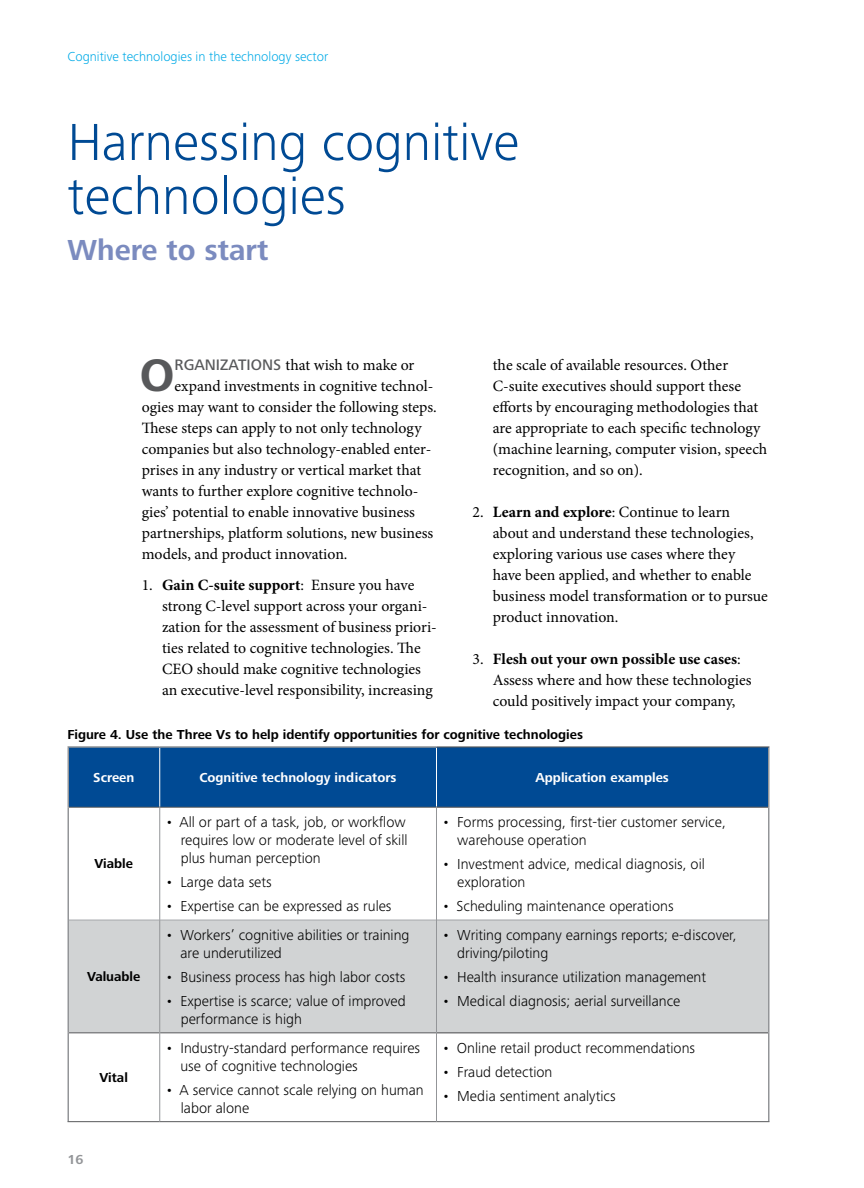
<style>
.page{position:relative;width:864px;height:1188px;background:#fff}
.page>*{position:absolute;margin:0;border:0;box-sizing:border-box;transform-origin:0 0}
.t1{font:300 54px/54px "Frutiger Next Pro";color:#004a94}
.t2{font:700 47.25px "Frutiger Next Pro";color:#58595b}
.t3{font:700 30px "Frutiger Next Pro";color:#7b8bbf}
.t4{font:15.75px/21px "Minion Pro";color:#000}
.t5{font:300 15px/18px "Frutiger Next Pro";color:#000}
.t6{font:700 13.5px "Frutiger Next Pro";color:#000}
.t7{font:700 13.5px "Frutiger Next Pro";color:#fff}
.t8{font:300 13.5px "Frutiger Next Pro";color:#00aae7}
.t9{font:700 13.5px "Frutiger Next Pro";color:#939598}
.s1{font-family:"Frutiger Next Pro";font-weight:500;color:#58595b}
.s2{font-weight:700}
</style>
<div class="page">
<div style="left:69px;top:748px;width:699px;height:59px;background:#004a94"></div>
<svg style="left:69px;top:808px;width:699px;height:313px"></svg>
<div style="left:69px;top:921px;width:699px;height:111px;background:#d1d3d4"></div>
<hr style="left:159px;top:748px;width:1px;height:59px;background:#fff">
<hr style="left:436px;top:748px;width:1px;height:59px;background:#fff">
<hr style="left:68px;top:746px;width:92px;height:2px;background:#939598">
<hr style="left:68px;top:748px;width:1px;height:59px;background:#939598">
<hr style="left:160px;top:746px;width:276px;height:2px;background:#939598">
<hr style="left:768px;top:748px;width:2px;height:59px;background:#939598">
<hr style="left:68px;top:807px;width:1px;height:113px;background:#939598">
<hr style="left:768px;top:807px;width:2px;height:113px;background:#939598">
<hr style="left:68px;top:920px;width:1px;height:113px;background:#939598">
<hr style="left:768px;top:920px;width:2px;height:113px;background:#939598">
<hr style="left:68px;top:1033px;width:1px;height:88px;background:#939598">
<hr style="left:768px;top:1033px;width:2px;height:88px;background:#939598">
<hr style="left:68px;top:1121px;width:92px;height:1px;background:#58595b">
<hr style="left:160px;top:1121px;width:276px;height:1px;background:#58595b">
<hr style="left:69px;top:807px;width:91px;height:1px;background:#58595b">
<hr style="left:160px;top:807px;width:276px;height:1px;background:#58595b">
<hr style="left:69px;top:1032px;width:90px;height:1px;background:#58595b">
<hr style="left:160px;top:1032px;width:276px;height:1px;background:#58595b">
<hr style="left:69px;top:920px;width:90px;height:1px;background:#a7a9ac">
<hr style="left:160px;top:920px;width:276px;height:1px;background:#a7a9ac">
<hr style="left:436px;top:1121px;width:334px;height:1px;background:#58595b">
<hr style="left:436px;top:746px;width:334px;height:2px;background:#58595b">
<hr style="left:436px;top:807px;width:332px;height:1px;background:#58595b">
<hr style="left:437px;top:1032px;width:331px;height:1px;background:#58595b">
<hr style="left:437px;top:919px;width:331px;height:2px;background:#a7a9ac">
<hr style="left:159px;top:808px;width:1px;height:112px;background:#939598">
<hr style="left:436px;top:808px;width:1px;height:112px;background:#939598">
<hr style="left:159px;top:920px;width:1px;height:113px;background:#939598">
<hr style="left:436px;top:920px;width:1px;height:113px;background:#939598">
<hr style="left:159px;top:1033px;width:1px;height:88px;background:#939598">
<hr style="left:436px;top:1033px;width:1px;height:88px;background:#939598">
<p class="t8" style="left:68px;top:49px;width:262px">Cognitive technologies in the technology sector</p>
<h1 class="t1" style="left:68px;top:115px;width:453px">Harnessing cognitive technologies</h1>
<h3 class="t3" style="left:68px;top:233px;width:203px">Where to start</h3>
<h2 class="t2" style="left:140px;top:348px;width:36px">O</h2>
<p class="t4" style="left:175px;top:354px;width:241px"><span class="s1">RGANIZATIONS</span> that wish to make or</p>
<p class="t4" style="left:493px;top:354px;width:276px">the scale of available resources. Other C-suite executives should support these efforts by encouraging methodologies that are appropriate to each specific technology (machine learning, computer vision, speech recognition, and so on).</p>
<p class="t4" style="left:493px;top:501px;width:277px;text-indent:-20px">2. <span class="s2">Learn and explore</span>: Continue to learn about and understand these technologies, exploring various use cases where they have been applied, and whether to enable business model transformation or to pursue product innovation.</p>
<p class="t4" style="left:493px;top:648px;width:260px;text-indent:-20px">3. <span class="s2">Flesh out your own possible use cases</span>:<br>Assess where and how these technologies could positively impact your company,</p>
<p class="t6" style="left:68px;top:727px;width:517px">Figure 4. Use the Three Vs to help identify opportunities for cognitive technologies</p>
<p class="t7" style="left:93px;top:770px;width:43px">Screen</p>
<p class="t7" style="left:199px;top:770px;width:199px">Cognitive technology indicators</p>
<p class="t7" style="left:536px;top:770px;width:135px">Application examples</p>
<p class="t4" style="left:175px;top:375px;width:260px">expand investments in cognitive technol-</p>
<p class="t4" style="left:142px;top:396px;width:297px">ogies may want to consider the following steps.</p>
<p class="t4" style="left:142px;top:417px;width:281px">These steps can apply to not only technology</p>
<p class="t4" style="left:142px;top:438px;width:291px">companies but also technology-enabled enter-</p>
<p class="t4" style="left:142px;top:459px;width:281px">prises in any industry or vertical market that</p>
<p class="t4" style="left:142px;top:480px;width:278px">wants to further explore cognitive technolo-</p>
<p class="t4" style="left:142px;top:501px;width:275px">gies’ potential to enable innovative business</p>
<p class="t4" style="left:142px;top:522px;width:293px">partnerships, platform solutions, new business</p>
<p class="t4" style="left:142px;top:543px;width:207px">models, and product innovation.</p>
<p class="t4" style="left:162px;top:575px;width:276px;text-indent:-20px">1. <span class="s2">Gain C-suite support</span>: Ensure you have strong C-level support across your organi&shy;zation for the assessment of business priori&shy;ties related to cognitive technologies. The CEO should make cognitive technologies an executive-level responsibility, increasing</p>
<p class="t6" style="left:94px;top:856px;width:40px">Viable</p>
<p class="t6" style="left:87px;top:969px;width:55px">Valuable</p>
<p class="t6" style="left:100px;top:1070px;width:30px">Vital</p>
<p class="t9" style="left:68px;top:1152px;width:17px">16</p>
<p class="t5" style="left:181px;top:813px;width:228px;text-indent:-15px">• All or part of a task, job, or workflow requires low or moderate level of skill plus human perception</p>
<p class="t5" style="left:166px;top:873px;width:108px">• Large data sets</p>
<p class="t5" style="left:166px;top:897px;width:227px">• Expertise can be expressed as rules</p>
<p class="t5" style="left:180px;top:926px;width:231px;text-indent:-15px">• Workers’ cognitive abilities or training are underutilized</p>
<p class="t5" style="left:166px;top:968px;width:241px">• Business process has high labor costs</p>
<p class="t5" style="left:181px;top:992px;width:226px;text-indent:-15px">• Expertise is scarce; value of improved performance is high</p>
<p class="t5" style="left:180px;top:1039px;width:241px;text-indent:-15px">• Industry-standard performance requires use of cognitive technologies</p>
<p class="t5" style="left:181px;top:1081px;width:244px;text-indent:-15px">• A service cannot scale relying on human labor alone</p>
<p class="t5" style="left:457px;top:813px;width:270px;text-indent:-15px">• Forms processing, first-tier customer service, warehouse operation</p>
<p class="t5" style="left:457px;top:855px;width:249px;text-indent:-15px">• Investment advice, medical diagnosis, oil exploration</p>
<p class="t5" style="left:442px;top:897px;width:233px">• Scheduling maintenance operations</p>
<p class="t5" style="left:457px;top:926px;width:281px;text-indent:-15px">• Writing company earnings reports; e-discover, driving/piloting</p>
<p class="t5" style="left:442px;top:968px;width:265px">• Health insurance utilization management</p>
<p class="t5" style="left:442px;top:992px;width:240px">• Medical diagnosis; aerial surveillance</p>
<p class="t5" style="left:442px;top:1039px;width:254px">• Online retail product recommendations</p>
<p class="t5" style="left:442px;top:1063px;width:112px">• Fraud detection</p>
<p class="t5" style="left:442px;top:1087px;width:175px">• Media sentiment analytics</p>
</div>
